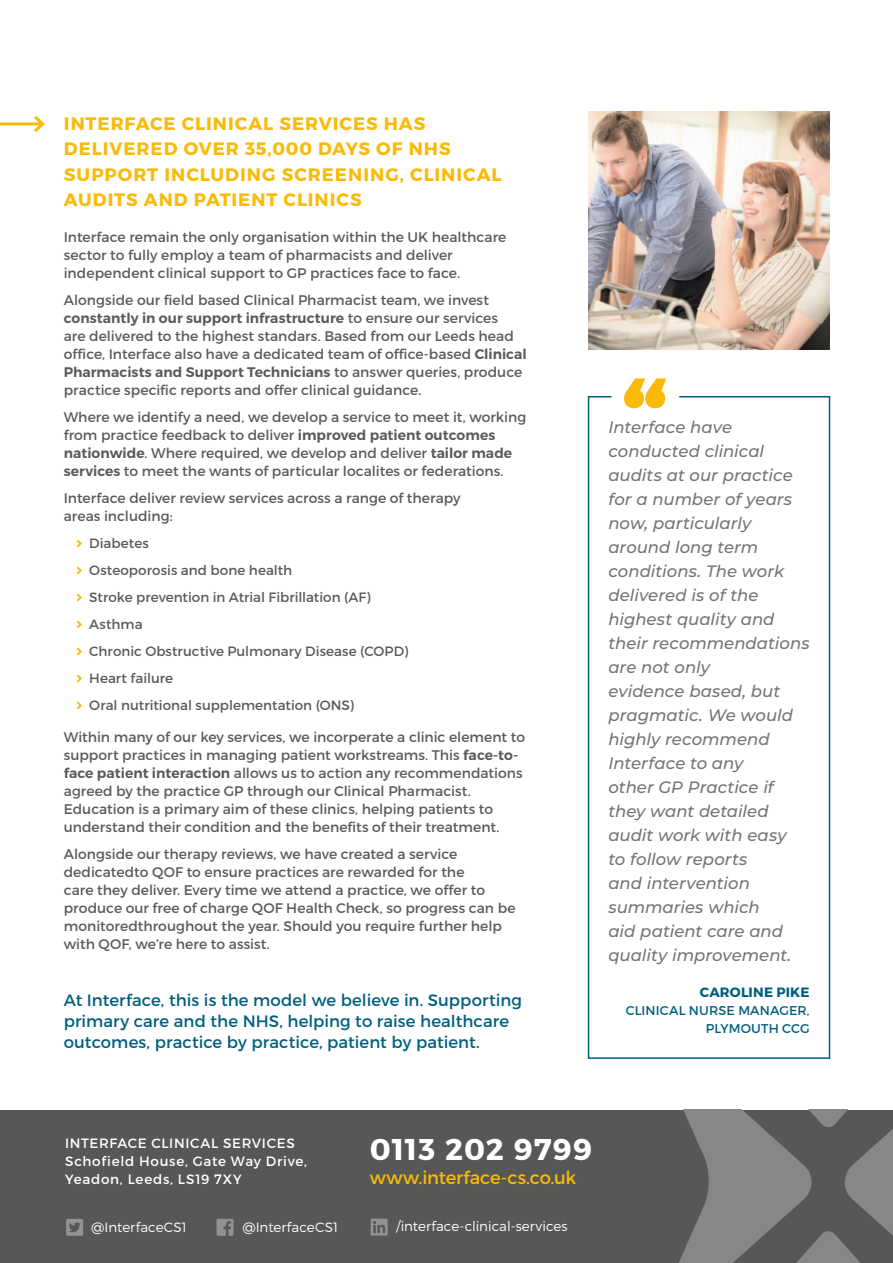
<style>
.page{position:relative;width:893px;height:1263px;background:#fff}
.page>*{position:absolute;margin:0;border:0;box-sizing:border-box;transform-origin:0 0}
.t1{font:700 30px "Montserrat";letter-spacing:.035em;color:#fff}
.t2{font:700 18px/25.5px "Montserrat";letter-spacing:.055em;color:#fbba07}
.t3{font:18px "Montserrat";letter-spacing:-.01em;color:#fbba07}
.t4{font:italic 500 16.5px/24px "Montserrat";color:#767375}
.t5{font:16.5px/21px "Montserrat";color:#005f7e}
.t6{font:13.95px/18px "Montserrat";color:#5a5a5c}
.t7{font:13.5px/27px "Montserrat";color:#5a5a5c}
.t8{font:13.5px/18px "Montserrat";letter-spacing:.05em;color:#fff}
.t9{font:300 13.5px "Montserrat";color:#fff}
.t10{font:700 13.5px "Montserrat";letter-spacing:.015em;color:#005f7e}
.t11{font:12.75px/18px "Montserrat";letter-spacing:.01em;color:#005f7e;text-align:right}
.s1{font-weight:600}
</style>
<div class="page">
<div style="left:0;top:1110px;width:893px;height:153px;background:#575756"></div>
<svg style="left:679px;top:1110px;width:214px;height:153px"></svg>
<svg style="left:217px;top:1219px;width:17px;height:17px"></svg>
<svg style="left:66px;top:1219px;width:17px;height:17px"></svg>
<svg style="left:371px;top:1218px;width:17px;height:17px"></svg>
<img style="left:588px;top:111px;width:241px;height:238px">
<hr style="left:0;top:122px;width:43px;height:3px;background:#fbba07">
<svg style="left:31px;top:116px;width:14px;height:16px"></svg>
<svg style="left:587px;top:396px;width:244px;height:663px"></svg>
<svg style="left:624px;top:378px;width:42px;height:30px"></svg>
<p class="t2" style="left:64px;top:111px;width:439px">INTERFACE CLINICAL SERVICES HAS DELIVERED OVER 35,000 DAYS OF NHS SUPPORT INCLUDING SCREENING, CLINICAL AUDITS AND PATIENT CLINICS</p>
<p class="t6" style="left:64px;top:228px;width:444px">Interface remain the only organisation within the UK healthcare sector to fully employ a team of pharmacists and deliver independent clinical support to GP practices face to face.</p>
<p class="t6" style="left:64px;top:291px;width:465px">Alongside our field based Clinical Pharmacist team, we invest <span class="s1">constantly in our support infrastructure</span> to ensure our services<br>are delivered to the highest standars. Based from our Leeds head office, Interface also have a dedicated team of office-based <span class="s1">Clinical Pharmacists and Support Technicians</span> to answer queries, produce practice specific reports and offer clinical guidance.</p>
<p class="t6" style="left:64px;top:408px;width:464px">Where we identify a need, we develop a service to meet it, working from practice feedback to deliver <span class="s1">improved patient outcomes nationwide</span>. Where required, we develop and deliver <span class="s1">tailor made services</span> to meet the wants of particular localites or federations.</p>
<p class="t6" style="left:64px;top:489px;width:398px">Interface deliver review services across a range of therapy areas including:</p>
<p class="t7" style="left:89px;top:530px;width:320px">Diabetes<br>Osteoporosis and bone health<br>Stroke prevention in Atrial Fibrillation (AF)<br>Asthma<br>Chronic Obstructive Pulmonary Disease (COPD)<br>Heart failure<br>Oral nutritional supplementation (ONS)</p>
<p class="t6" style="left:64px;top:728px;width:463px">Within many of our key services, we incorperate a clinic element to support practices in managing patient workstreams. This <span class="s1">face-to&shy;face patient interaction</span> allows us to action any recommendations agreed by the practice GP through our Clinical Pharmacist.<br>Education is a primary aim of these clinics, helping patients to understand their condition and the benefits of their treatment.</p>
<p class="t6" style="left:64px;top:845px;width:453px">Alongside our therapy reviews, we have created a service dedicatedto QOF to ensure practices are rewarded for the<br>care they deliver. Every time we attend a practice, we offer to produce our free of charge QOF Health Check, so progress can be monitoredthroughout the year. Should you require further help with QOF, we’re here to assist.</p>
<p class="t5" style="left:64px;top:989px;width:460px">At Interface, this is the model we believe in. Supporting primary care and the NHS, helping to raise healthcare outcomes, practice by practice, patient by patient.</p>
<p class="t4" style="left:608px;top:414px;width:203px">Interface have conducted clinical audits at our practice for a number of years now, particularly around long term conditions. The work delivered is of the highest quality and their recommendations are not only<br>evidence based, but pragmatic. We would highly recommend<br>Interface to any<br>other GP Practice if they want detailed audit work with easy<br>to follow reports<br>and intervention summaries which<br>aid patient care and quality improvement.</p>
<p class="t10" style="left:700px;top:983px;width:111px">CAROLINE PIKE</p>
<p class="t11" style="left:626px;top:1001px;width:185px">CLINICAL NURSE MANAGER,<br>PLYMOUTH CCG</p>
<p class="t8" style="left:65px;top:1134px;width:243px">INTERFACE CLINICAL SERVICES<br>Schofield House, Gate Way Drive,<br>Yeadon, Leeds, LS19 7XY</p>
<h1 class="t1" style="left:370px;top:1131px;width:224px">0113 202 9799</h1>
<p class="t3" style="left:370px;top:1166px;width:208px">www.interface-cs.co.uk</p>
<p class="t9" style="left:91px;top:1219px;width:97px">@InterfaceCS1</p>
<p class="t9" style="left:242px;top:1219px;width:97px">@InterfaceCS1</p>
<p class="t9" style="left:396px;top:1218px;width:173px">/interface-clinical-services</p>
</div>
